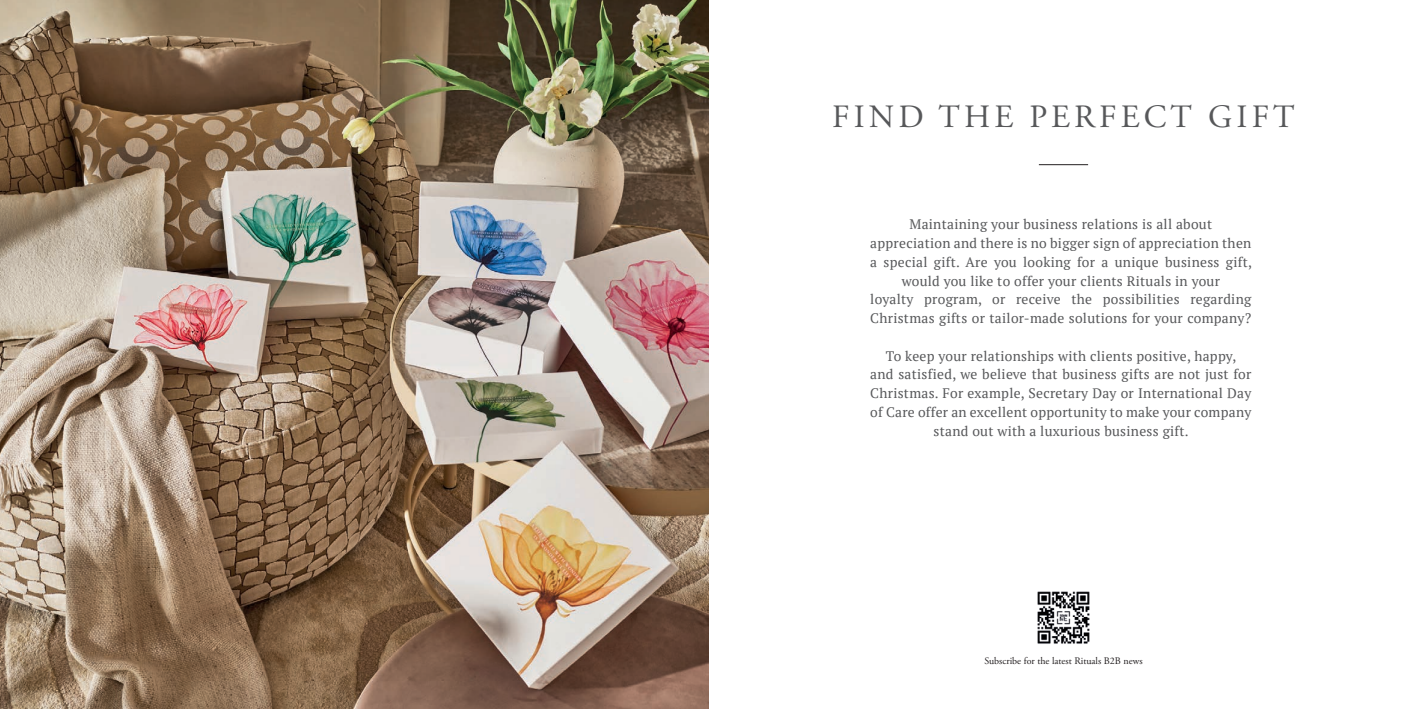
<style>
.page{position:relative;width:1418px;height:709px;background:#fff}
.page>*{position:absolute;margin:0;border:0;box-sizing:border-box;transform-origin:0 0}
.t1{font:32.5px "Adobe Garamond Pro";letter-spacing:.125em;color:#57585a}
.t2{font:13.75px/18.8px "PT Serif";letter-spacing:.02em;color:#57585a;text-align:center}
.t3{font:10px "Adobe Garamond Pro";color:#231f20}
</style>
<div class="page">
<img style="left:0;top:0;width:709px;height:709px">
<img style="left:1037px;top:591px;width:53px;height:53px">
<hr style="left:1038px;top:164px;width:50px;height:1px;background:#231f20">
<h1 class="t1" style="left:832px;top:97px;width:464px">FIND THE PERFECT GIFT</h1>
<p class="t2" style="left:870px;top:215px;width:383px">Maintaining your business relations is all about appreciation and there is no bigger sign of appreciation then a special gift. Are you looking for a unique business gift, would you like to offer your clients Rituals in your<br>loyalty program, or receive the possibilities regarding Christmas gifts or tailor-made solutions for your company?</p>
<p class="t2" style="left:870px;top:346px;width:382px">To keep your relationships with clients positive, happy,<br>and satisfied, we believe that business gifts are not just for Christmas. For example, Secretary Day or International Day of Care offer an excellent opportunity to make your company stand out with a luxurious business gift.</p>
<p class="t3" style="left:984px;top:654px;width:160px">Subscribe for the latest Rituals B2B news</p>
</div>
